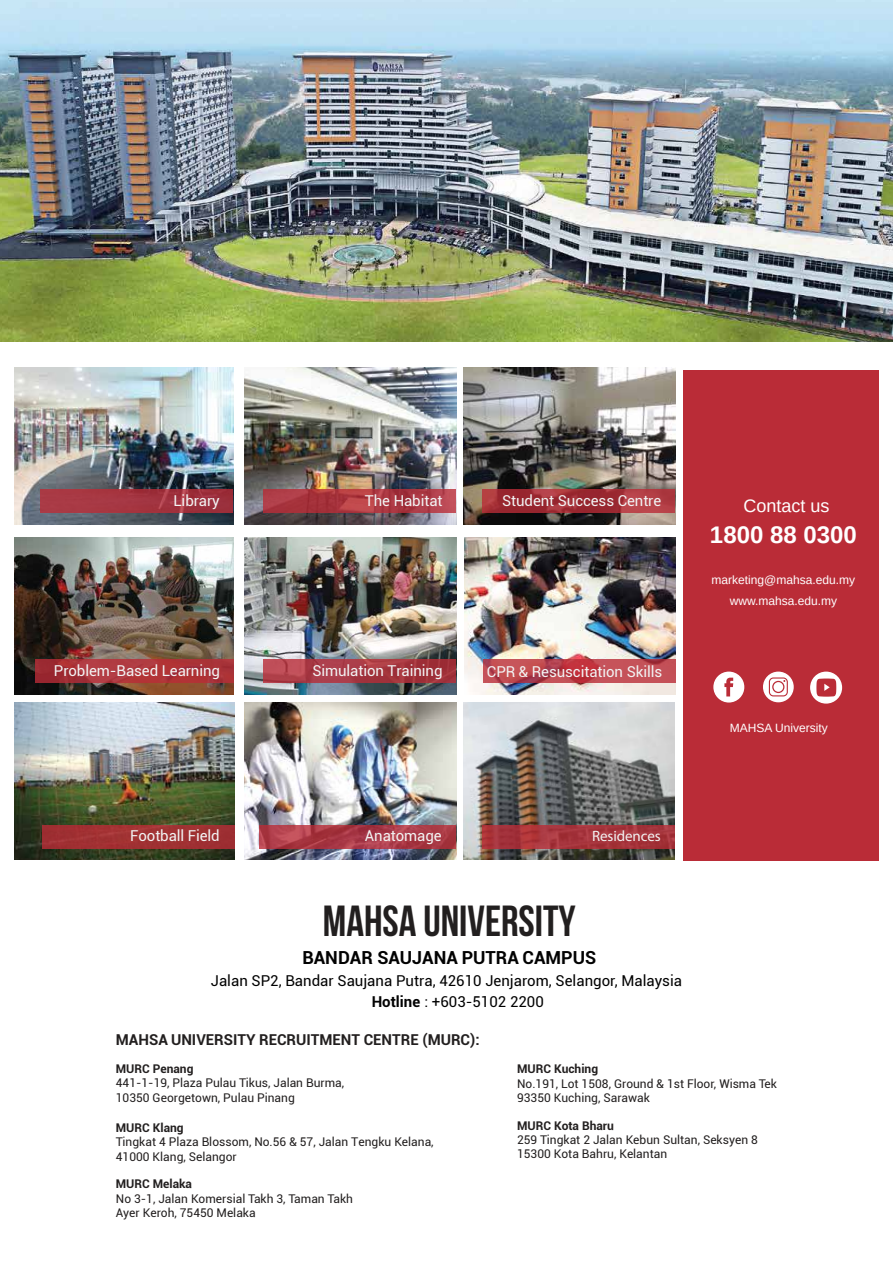
<style>
.page{position:relative;width:893px;height:1263px;background:#fff}
.page>*{position:absolute;margin:0;border:0;box-sizing:border-box;transform-origin:0 0}
.t1{font:43.5px "Bebas Neue";color:#221f1f}
.t2{font:700 24px "Arimo";color:#fff}
.t3{font:700 18px "Roboto";color:#020202}
.t4{font:18px "Arimo";color:#fff}
.t5{font:15px "Roboto";letter-spacing:-.005em;color:#f2f3f3}
.t6{font:15px "Roboto";color:#020202}
.t7{font:700 15px "Roboto";color:#221f1f}
.t8{font:15px "Myriad Pro";letter-spacing:-.005em;color:#f2f3f3}
.t9{font:12px/14.4px "Roboto";color:#221f1f}
.t10{font:700 12px "Roboto";color:#221f1f}
.t11{font:12px/21.3px "Arimo";color:#fff;text-align:center}
.s1{font-weight:700}
</style>
<div class="page">
<img style="left:14px;top:368px;width:219px;height:157px">
<img style="left:464px;top:368px;width:211px;height:157px">
<img style="left:244px;top:368px;width:212px;height:157px">
<img style="left:464px;top:537px;width:212px;height:157px">
<img style="left:244px;top:703px;width:212px;height:156px">
<div style="left:683px;top:370px;width:195px;height:490px;background:#ba2c37"></div>
<img style="left:14px;top:703px;width:221px;height:156px">
<img style="left:14px;top:537px;width:220px;height:157px">
<svg style="left:483px;top:659px;width:193px;height:23px;background:#be474f"></svg>
<div style="left:42px;top:825px;width:193px;height:23px;background:#a03132"></div>
<svg style="left:260px;top:825px;width:196px;height:23px;background:#ab3b47"></svg>
<img style="left:244px;top:537px;width:212px;height:157px">
<svg style="left:263px;top:659px;width:193px;height:23px;background:#a93a44"></svg>
<svg style="left:35px;top:659px;width:199px;height:23px;background:#aa3339"></svg>
<svg style="left:263px;top:490px;width:193px;height:23px;background:#ad3a43"></svg>
<svg style="left:40px;top:490px;width:193px;height:23px;background:#a33540"></svg>
<svg style="left:482px;top:490px;width:193px;height:23px;background:#a43138"></svg>
<img style="left:0;top:0;width:893px;height:342px">
<img style="left:463px;top:703px;width:211px;height:156px">
<svg style="left:482px;top:825px;width:192px;height:23px;background:#a6343b"></svg>
<div style="left:714px;top:672px;width:30px;height:30px;background:#fff;border-radius:50%"></div>
<div style="left:713px;top:672px;width:31px;height:30px;border:2px solid #fff;border-radius:50%"></div>
<svg style="left:724px;top:678px;width:9px;height:18px"></svg>
<div style="left:811px;top:672px;width:30px;height:31px;background:#fff;border-radius:50%"></div>
<div style="left:810px;top:672px;width:32px;height:32px;border:2px solid #fff;border-radius:50%"></div>
<svg style="left:816px;top:678px;width:20px;height:19px"></svg>
<div style="left:764px;top:672px;width:29px;height:29px;background:#fff;border-radius:50%"></div>
<div style="left:763px;top:672px;width:31px;height:30px;border:2px solid #fff;border-radius:50%"></div>
<svg style="left:769px;top:677px;width:19px;height:19px"></svg>
<p class="t5" style="left:173px;top:490px;width:48px">Library</p>
<p class="t5" style="left:365px;top:490px;width:79px">The Habitat</p>
<p class="t5" style="left:502px;top:490px;width:161px">Student Success Centre</p>
<p class="t5" style="left:54px;top:660px;width:168px">Problem-Based Learning</p>
<p class="t5" style="left:312px;top:660px;width:132px">Simulation Training</p>
<p class="t5" style="left:487px;top:661px;width:177px">CPR &amp; Resuscitation Skills</p>
<p class="t5" style="left:130px;top:825px;width:91px">Football Field</p>
<p class="t5" style="left:365px;top:825px;width:78px">Anatomage</p>
<p class="t8" style="left:592px;top:827px;width:70px">Residences</p>
<h3 class="t4" style="left:743px;top:496px;width:88px">Contact us</h3>
<h2 class="t2" style="left:710px;top:521px;width:148px">1800 88 0300</h2>
<p class="t11" style="left:712px;top:569px;width:145px">marketing@mahsa.edu.my www.mahsa.edu.my</p>
<p class="t11" style="left:730px;top:718px;width:100px">MAHSA University</p>
<h1 class="t1" style="left:323px;top:897px;width:254px">MAHSA UNIVERSITY</h1>
<p class="t6" style="left:211px;top:970px;width:473px">Jalan SP2, Bandar Saujana Putra, 42610 Jenjarom, Selangor, Malaysia</p>
<h3 class="t3" style="left:302px;top:944px;width:295px">BANDAR SAUJANA PUTRA CAMPUS</h3>
<p class="t6" style="left:372px;top:991px;width:174px"><span class="s1">Hotline</span> : +603-5102 2200</p>
<p class="t7" style="left:116px;top:1029px;width:365px">MAHSA UNIVERSITY RECRUITMENT CENTRE (MURC):</p>
<p class="t10" style="left:116px;top:1060px;width:79px">MURC Penang</p>
<p class="t9" style="left:116px;top:1075px;width:230px">441-1-19, Plaza Pulau Tikus, Jalan Burma,<br>10350 Georgetown, Pulau Pinang</p>
<p class="t10" style="left:116px;top:1119px;width:69px">MURC Klang</p>
<p class="t9" style="left:116px;top:1134px;width:319px">Tingkat 4 Plaza Blossom, No.56 &amp; 57, Jalan Tengku Kelana,<br>41000 Klang, Selangor</p>
<p class="t10" style="left:116px;top:1175px;width:78px">MURC Melaka</p>
<p class="t9" style="left:116px;top:1190px;width:239px">No 3-1, Jalan Komersial Takh 3, Taman Takh<br>Ayer Keroh, 75450 Melaka</p>
<p class="t10" style="left:517px;top:1061px;width:83px">MURC Kuching</p>
<p class="t9" style="left:517px;top:1076px;width:261px">No.191, Lot 1508, Ground &amp; 1st Floor, Wisma Tek<br>93350 Kuching, Sarawak</p>
<p class="t10" style="left:517px;top:1117px;width:98px">MURC Kota Bharu</p>
<p class="t9" style="left:517px;top:1132px;width:242px">259 Tingkat 2 Jalan Kebun Sultan, Seksyen 8<br>15300 Kota Bahru, Kelantan</p>
</div>
